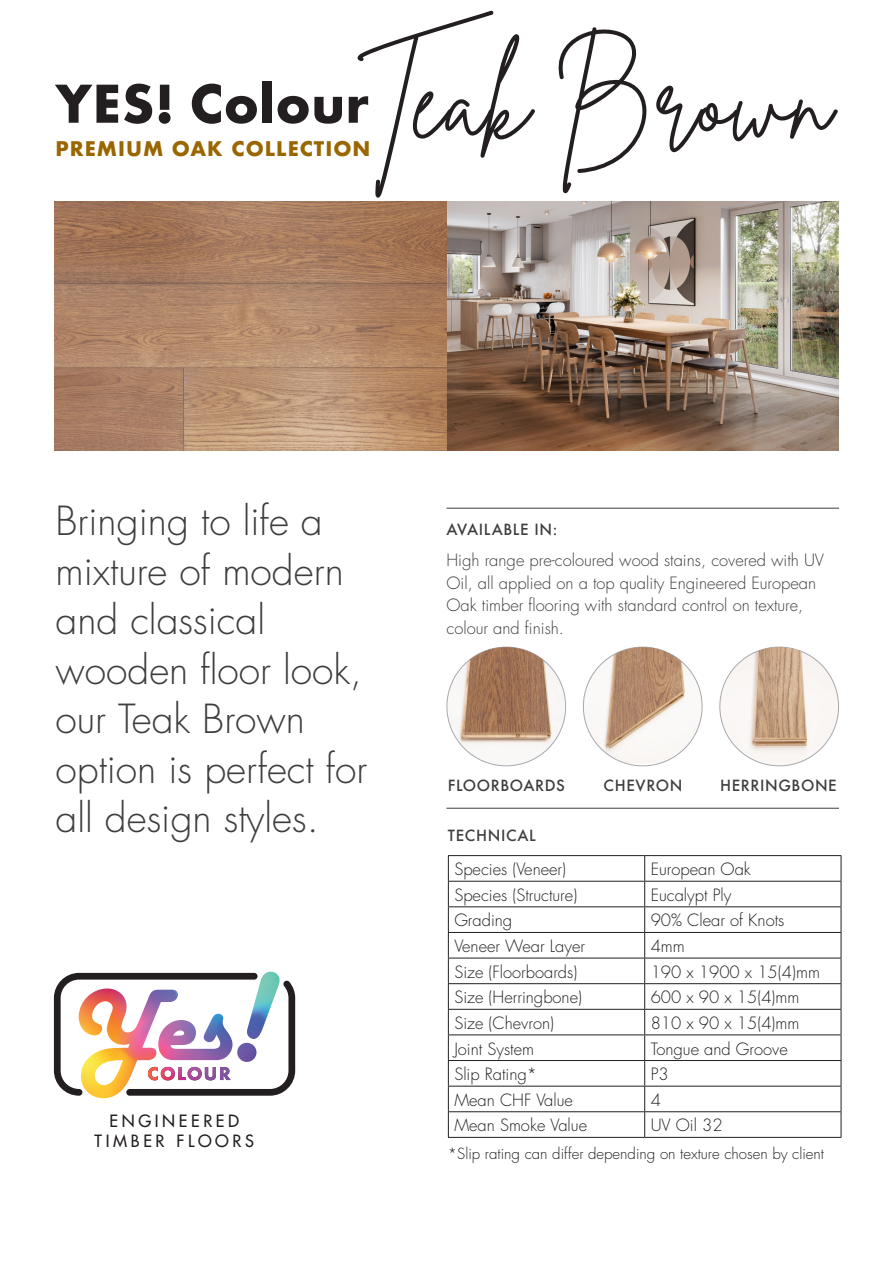
<style>
.page{position:relative;width:893px;height:1263px;background:#fff}
.page>*{position:absolute;margin:0;border:0;box-sizing:border-box;transform-origin:0 0}
.t1{font:104.55px "Brittany Signature";letter-spacing:.01em;color:#231f20}
.t2{font:700 50.55px "Futura";letter-spacing:.01em;color:#231f20}
.t3{font:300 39px/49.5px "Futura Std";color:#3e3e3f}
.t4{font:700 19.65px "Futura";letter-spacing:.05em;color:#960}
.t5{font:300 16.5px "Futura Std";color:#231f20}
.t6{font:300 16.5px/22.5px "Futura Std";color:#3e3e3f}
.t7{font:500 16.5px "Futura Std";letter-spacing:.22em;color:#231f20}
.t8{font:300 15px "Futura Std";color:#231f20}
.t9{font:500 15px "Futura";letter-spacing:.04em;color:#3e3e3f}
</style>
<div class="page">
<hr style="left:446px;top:508px;width:393px;height:1px;background:#3d3d3d">
<hr style="left:446px;top:808px;width:393px;height:1px;background:#3d3d3d">
<hr style="left:448px;top:855px;width:197px;height:1px;background:#231f20">
<hr style="left:645px;top:855px;width:196px;height:1px;background:#231f20">
<hr style="left:448px;top:881px;width:197px;height:1px;background:#231f20">
<hr style="left:645px;top:881px;width:196px;height:1px;background:#231f20">
<hr style="left:448px;top:906px;width:197px;height:1px;background:#231f20">
<hr style="left:645px;top:906px;width:196px;height:1px;background:#231f20">
<hr style="left:448px;top:932px;width:197px;height:1px;background:#231f20">
<hr style="left:645px;top:932px;width:196px;height:1px;background:#231f20">
<hr style="left:448px;top:958px;width:197px;height:1px;background:#231f20">
<hr style="left:645px;top:958px;width:196px;height:1px;background:#231f20">
<hr style="left:448px;top:983px;width:197px;height:1px;background:#231f20">
<hr style="left:645px;top:983px;width:196px;height:1px;background:#231f20">
<hr style="left:448px;top:1009px;width:197px;height:1px;background:#231f20">
<hr style="left:645px;top:1009px;width:196px;height:1px;background:#231f20">
<hr style="left:448px;top:1034px;width:197px;height:1px;background:#231f20">
<hr style="left:645px;top:1034px;width:196px;height:1px;background:#231f20">
<hr style="left:448px;top:1060px;width:197px;height:1px;background:#231f20">
<hr style="left:645px;top:1060px;width:196px;height:1px;background:#231f20">
<hr style="left:448px;top:1086px;width:197px;height:1px;background:#231f20">
<hr style="left:645px;top:1086px;width:196px;height:1px;background:#231f20">
<hr style="left:448px;top:1111px;width:197px;height:1px;background:#231f20">
<svg style="left:448px;top:856px;width:1px;height:281px"></svg>
<hr style="left:645px;top:1111px;width:196px;height:1px;background:#231f20">
<svg style="left:644px;top:856px;width:1px;height:281px"></svg>
<svg style="left:841px;top:856px;width:1px;height:281px"></svg>
<hr style="left:448px;top:1137px;width:197px;height:1px;background:#231f20">
<hr style="left:645px;top:1137px;width:196px;height:1px;background:#231f20">
<svg style="left:54px;top:972px;width:241px;height:124px"></svg>
<img style="left:79px;top:972px;width:201px;height:126px">
<img style="left:54px;top:202px;width:785px;height:248px">
<img style="left:448px;top:664px;width:118px;height:101px">
<img style="left:583px;top:657px;width:119px;height:106px">
<img style="left:720px;top:647px;width:118px;height:119px;border-radius:59px">
<img style="left:464px;top:647px;width:86px;height:86px">
<img style="left:609px;top:647px;width:74px;height:96px">
<img style="left:755px;top:647px;width:51px;height:91px">
<p class="t1" style="left:358px;top:36px;width:475px">Teak Brown</p>
<p class="t2" style="left:56px;top:67px;width:315px">YES! Colour</p>
<p class="t4" style="left:56px;top:135px;width:316px">PREMIUM OAK COLLECTION</p>
<p class="t3" style="left:56px;top:497px;width:313px">Bringing to life a mixture of modern and classical wooden floor look, our Teak Brown option is perfect for all design styles.</p>
<p class="t7" style="left:110px;top:1110px;width:131px">ENGINEERED</p>
<p class="t7" style="left:95px;top:1130px;width:161px">TIMBER FLOORS</p>
<p class="t9" style="left:446px;top:519px;width:112px">AVAILABLE IN:</p>
<p class="t6" style="left:446px;top:550px;width:379px">High range pre-coloured wood stains, covered with UV Oil, all applied on a top quality Engineered European Oak timber flooring with standard control on texture, colour and finish.</p>
<p class="t9" style="left:603px;top:775px;width:80px">CHEVRON</p>
<p class="t9" style="left:720px;top:775px;width:118px">HERRINGBONE</p>
<p class="t9" style="left:448px;top:775px;width:119px">FLOORBOARDS</p>
<p class="t9" style="left:448px;top:825px;width:89px">TECHNICAL</p>
<p class="t5" style="left:454px;top:859px;width:113px">Species (Veneer)</p>
<p class="t5" style="left:651px;top:859px;width:102px">European Oak</p>
<p class="t5" style="left:454px;top:885px;width:124px">Species (Structure)</p>
<p class="t5" style="left:651px;top:885px;width:82px">Eucalypt Ply</p>
<p class="t5" style="left:454px;top:910px;width:59px">Grading</p>
<p class="t5" style="left:651px;top:910px;width:135px">90% Clear of Knots</p>
<p class="t5" style="left:454px;top:936px;width:132px">Veneer Wear Layer</p>
<p class="t5" style="left:651px;top:936px;width:36px">4mm</p>
<p class="t5" style="left:454px;top:962px;width:124px">Size (Floorboards)</p>
<p class="t5" style="left:651px;top:962px;width:171px">190 x 1900 x 15(4)mm</p>
<p class="t5" style="left:454px;top:987px;width:129px">Size (Herringbone)</p>
<p class="t5" style="left:651px;top:987px;width:150px">600 x 90 x 15(4)mm</p>
<p class="t5" style="left:454px;top:1013px;width:101px">Size (Chevron)</p>
<p class="t5" style="left:651px;top:1013px;width:150px">810 x 90 x 15(4)mm</p>
<p class="t5" style="left:454px;top:1038px;width:81px">Joint System</p>
<p class="t5" style="left:651px;top:1038px;width:139px">Tongue and Groove</p>
<p class="t5" style="left:454px;top:1064px;width:84px">Slip Rating*</p>
<p class="t5" style="left:651px;top:1064px;width:20px">P3</p>
<p class="t5" style="left:454px;top:1090px;width:120px">Mean CHF Value</p>
<p class="t5" style="left:651px;top:1090px;width:12px">4</p>
<p class="t5" style="left:454px;top:1115px;width:134px">Mean Smoke Value</p>
<p class="t5" style="left:651px;top:1115px;width:73px">UV Oil 32</p>
<p class="t8" style="left:448px;top:1144px;width:378px">*Slip rating can differ depending on texture chosen by client</p>
</div>
